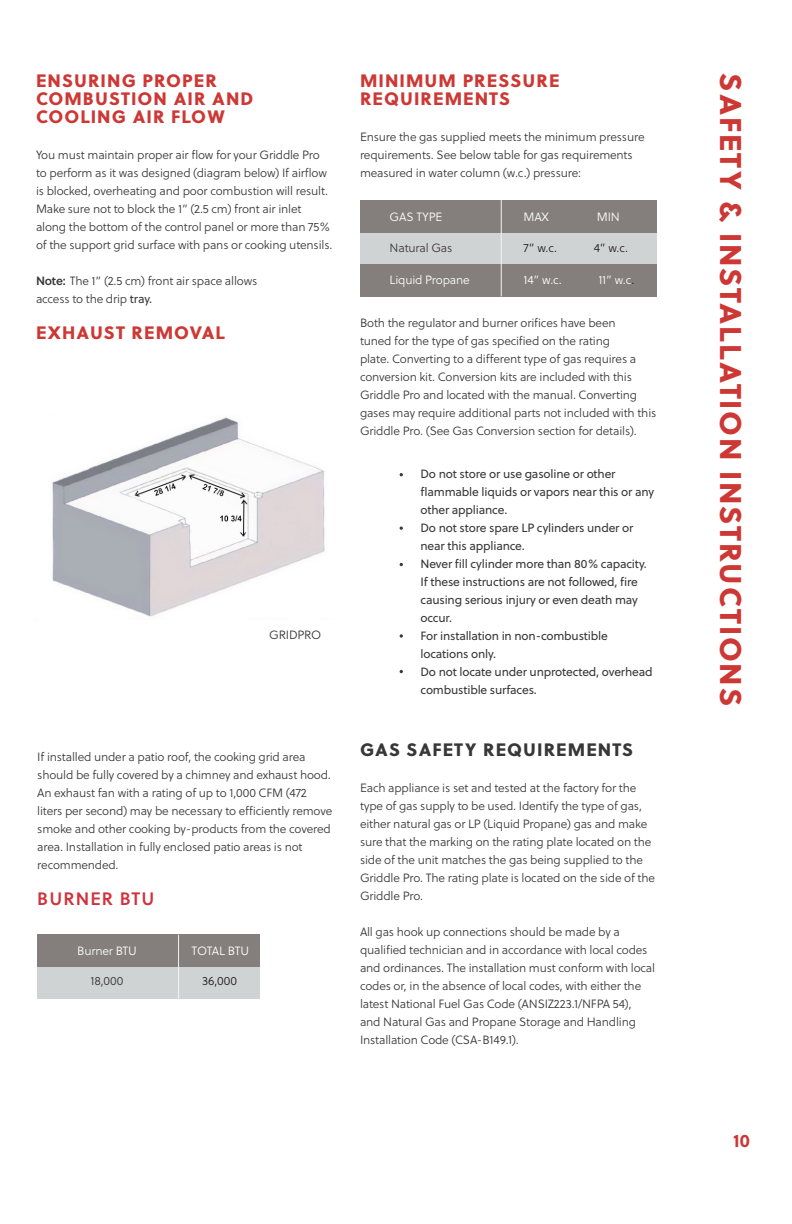
<style>
.page{position:relative;width:792px;height:1224px;background:#fff}
.page>*{position:absolute;margin:0;border:0;box-sizing:border-box;transform-origin:0 0}
.Summerset_Heading_3{font:30px "Soleil Xb";letter-spacing:.06em;color:#cd3835}
.H3{font:18px/18px "Soleil Xb";letter-spacing:.06em;color:#cd3835}
.Summerset_Heading_2{font:18px "Soleil Xb";letter-spacing:.06em;color:#373737}
.Summerset_Heading_2-2{font:18px "Soleil Xb";letter-spacing:.06em;color:#cd3835}
.Summerset_Body_Copy_1{font:18px "Soleil Sb";letter-spacing:.06em;color:#cf323c}
.t1{font:700 18px "Soleil";color:#cf3435}
.Summerset_Body_Copy_1-2{font:12px/18px "Soleil Lt";letter-spacing:-.015em;color:#373737}
.Summerset_Heading_2-3{font:12px/18px "Soleil Lt";letter-spacing:-.015em;color:#373737}
.Summerset_Body_Copy_1-3{font:12px/18px "Soleil";letter-spacing:-.015em;color:#373737}
.H3-2{font:12px "Soleil Lt";letter-spacing:-.015em;color:#373737}
.Summerset_Body_Copy_1-4{font:12px "Soleil Lt";letter-spacing:-.015em;color:#fff}
.Summerset_Body_Copy_1-5{font:12px "Soleil Lt";color:#231f20}
.Summerset_Body_Copy_1-6{font:12px "Soleil Lt";letter-spacing:-.015em;color:#3c3835}
.Summerset_Body_Copy_1-7{font:12px "Soleil Lt";letter-spacing:-.035em;color:#fff}
.s1{font-family:"Soleil Sb"}
.s2{font-family:"Soleil"}
.s3{color:#231f20}
</style>
<div class="page">
<div style="left:37px;top:935px;width:223px;height:64px;background:#d0d3d4"></div>
<div style="left:37px;top:935px;width:223px;height:32px;background:#847f7d"></div>
<hr style="left:178px;top:935px;width:1px;height:64px;background:#f3f4f4">
<div style="left:360px;top:200px;width:296px;height:64px;background:#d0d3d4"></div>
<div style="left:360px;top:200px;width:296px;height:32px;background:#847f7d"></div>
<div style="left:360px;top:264px;width:296px;height:32px;background:#847f7d"></div>
<hr style="left:501px;top:200px;width:1px;height:96px;background:#f3f4f4">
<svg style="left:400px;top:526px;width:3px;height:4px"></svg>
<svg style="left:400px;top:634px;width:3px;height:4px"></svg>
<img style="left:52px;top:417px;width:273px;height:200px">
<p class="H3" style="left:36px;top:71px;width:219px">ENSURING PROPER<br>COMBUSTION AIR AND<br>COOLING AIR FLOW</p>
<p class="Summerset_Body_Copy_1-2" style="left:36px;top:146px;width:298px">You must maintain proper air flow for your Griddle Pro to perform as it was designed (diagram below) If airflow is blocked, overheating and poor combustion will result.<br>Make sure not to block the 1” (2.5 cm) front air inlet along the bottom of the control panel or more than 75% of the support grid surface with pans or cooking utensils.</p>
<p class="H3-2" style="left:36px;top:272px;width:223px"><span class="s1">Note:</span> The 1” (2.5 cm) front air space allows</p>
<p class="H3-2" style="left:36px;top:290px;width:118px">access to the drip <span class="s2">tray.</span></p>
<p class="Summerset_Heading_2-2" style="left:36px;top:318px;width:190px">EXHAUST REMOVAL</p>
<p class="Summerset_Body_Copy_1-2" style="left:269px;top:626px;width:53px">GRIDPRO</p>
<p class="Summerset_Body_Copy_1-2" style="left:37px;top:748px;width:297px">If installed under a patio roof, the cooking grid area should be fully covered by a chimney and exhaust hood.<br>An exhaust fan with a rating of up to 1,000 CFM (472 liters per second) may be necessary to efficiently remove smoke and other cooking by-products from the covered area. Installation in fully enclosed patio areas is not recommended.</p>
<p class="Summerset_Body_Copy_1" style="left:37px;top:885px;width:119px">BURNER BTU</p>
<p class="Summerset_Body_Copy_1-4" style="left:77px;top:943px;width:61px">Burner BTU</p>
<p class="Summerset_Body_Copy_1-7" style="left:192px;top:943px;width:59px">TOTAL BTU</p>
<p class="Summerset_Body_Copy_1-5" style="left:202px;top:973px;width:36px">36,000</p>
<p class="Summerset_Body_Copy_1-2" style="left:91px;top:972px;width:34px">18,000</p>
<p class="H3" style="left:360px;top:71px;width:201px">MINIMUM PRESSURE<br>REQUIREMENTS</p>
<p class="Summerset_Body_Copy_1-2" style="left:360px;top:128px;width:286px">Ensure the gas supplied meets the minimum pressure requirements. See below table for gas requirements measured in water column (w.c.) pressure:</p>
<p class="Summerset_Body_Copy_1-4" style="left:390px;top:208px;width:54px">GAS TYPE</p>
<p class="Summerset_Body_Copy_1-6" style="left:390px;top:240px;width:64px">Natural Gas</p>
<p class="Summerset_Body_Copy_1-4" style="left:390px;top:272px;width:82px">Liquid Propane</p>
<p class="Summerset_Body_Copy_1-4" style="left:524px;top:208px;width:27px">MAX</p>
<p class="Summerset_Body_Copy_1-4" style="left:597px;top:208px;width:25px">MIN</p>
<p class="Summerset_Body_Copy_1-5" style="left:524px;top:240px;width:35px">7” w.c.</p>
<p class="Summerset_Body_Copy_1-5" style="left:594px;top:240px;width:36px">4” w.c.</p>
<p class="Summerset_Body_Copy_1-4" style="left:524px;top:272px;width:40px">14” w.c.</p>
<p class="Summerset_Body_Copy_1-4" style="left:598px;top:272px;width:38px">11” w.c<span class="s3">.</span></p>
<p class="Summerset_Body_Copy_1-2" style="left:360px;top:314px;width:298px">Both the regulator and burner orifices have been<br>tuned for the type of gas specified on the rating<br>plate. Converting to a different type of gas requires a conversion kit. Conversion kits are included with this Griddle Pro and located with the manual. Converting gases may require additional parts not included with this Griddle Pro. (See Gas Conversion section for details).</p>
<p class="Summerset_Body_Copy_1-3" style="left:420px;top:464px;width:235px">Do not store or use gasoline or other flammable liquids or vapors near this or any other appliance.</p>
<p class="Summerset_Body_Copy_1-3" style="left:420px;top:518px;width:214px">Do not store spare LP cylinders under or near this appliance.</p>
<p class="Summerset_Body_Copy_1-3" style="left:420px;top:554px;width:228px">Never fill cylinder more than 80% capacity.</p>
<p class="Summerset_Body_Copy_1-3" style="left:420px;top:572px;width:219px;text-align:justify">If these instructions are not followed, fire causing serious injury or even death may occur.</p>
<p class="Summerset_Body_Copy_1-3" style="left:420px;top:626px;width:189px">For installation in non-combustible locations only.</p>
<p class="Summerset_Body_Copy_1-3" style="left:420px;top:662px;width:234px">Do not locate under unprotected, overhead combustible surfaces.</p>
<p class="Summerset_Heading_2" style="left:360px;top:735px;width:275px">GAS SAFETY REQUIREMENTS</p>
<p class="Summerset_Heading_2-3" style="left:360px;top:778px;width:297px">Each appliance is set and tested at the factory for the type of gas supply to be used. Identify the type of gas, either natural gas or LP (Liquid Propane) gas and make sure that the marking on the rating plate located on the side of the unit matches the gas being supplied to the Griddle Pro. The rating plate is located on the side of the Griddle Pro.</p>
<p class="Summerset_Heading_2-3" style="left:360px;top:922px;width:297px">All gas hook up connections should be made by a qualified technician and in accordance with local codes and ordinances. The installation must conform with local codes or, in the absence of local codes, with either the latest National Fuel Gas Code (ANSIZ223.1/NFPA 54), and Natural Gas and Propane Storage and Handling Installation Code (CSA-B149.1).</p>
<p class="Summerset_Heading_3" style="left:754px;top:73px;width:634px;rotate:90deg">SAFETY &amp; INSTALLATION INSTRUCTIONS</p>
<h2 class="t1" style="left:733px;top:1126px;width:18px">10</h2>
</div>
